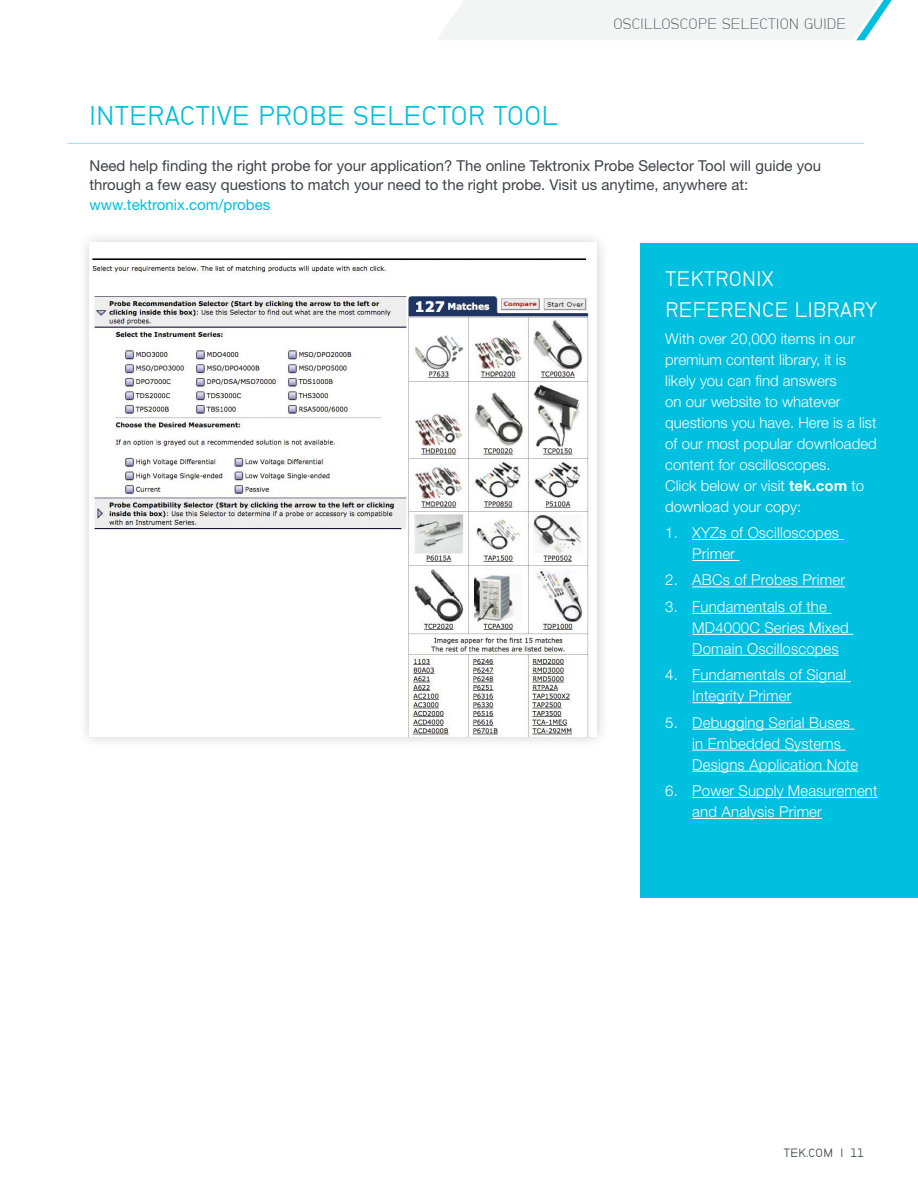
<style>
.page{position:relative;width:918px;height:1188px;background:#fff}
.page>*{position:absolute;margin:0;border:0;box-sizing:border-box;transform-origin:0 0}
.t1{font:27px "NB Grotesk";letter-spacing:.02em;color:#00bfdf}
.t2{font:21px/31.5px "NB Grotesk";letter-spacing:.02em;color:#fff}
.t3{font:300 15px/21px "Helvetica Neue";letter-spacing:.01em;color:#fff}
.t4{font:15px/19.5px "Helvetica Neue";color:#3e434a}
.t5{font:300 15px "NB Grotesk";letter-spacing:.02em;color:#3e434a}
.t6{font:15px "Helvetica Neue";color:#00bfdf}
.t7{font:12px "Neubau Grotesk Nor";letter-spacing:.02em;color:#3e434a}
.s1{font-weight:700}
</style>
<div class="page">
<svg style="left:437px;top:0;width:455px;height:40px"></svg>
<div style="left:78px;top:231px;width:531px;height:517px;background:#000;opacity:.2"></div>
<img style="left:90px;top:243px;width:507px;height:494px">
<hr style="left:68px;top:143px;width:796px;height:1px;background:#9fdbed">
<div style="left:640px;top:243px;width:278px;height:655px;background:#00bfdf"></div>
<hr style="left:692px;top:539px;width:152px;height:1px;background:#fff">
<hr style="left:692px;top:560px;width:47px;height:1px;background:#fff">
<hr style="left:692px;top:587px;width:153px;height:1px;background:#fff">
<hr style="left:692px;top:613px;width:139px;height:1px;background:#fff">
<hr style="left:692px;top:634px;width:161px;height:1px;background:#fff">
<hr style="left:692px;top:655px;width:147px;height:1px;background:#fff">
<hr style="left:692px;top:681px;width:159px;height:1px;background:#fff">
<hr style="left:692px;top:702px;width:100px;height:1px;background:#fff">
<hr style="left:692px;top:729px;width:162px;height:1px;background:#fff">
<hr style="left:692px;top:750px;width:154px;height:1px;background:#fff">
<hr style="left:692px;top:771px;width:166px;height:1px;background:#fff">
<hr style="left:692px;top:797px;width:186px;height:1px;background:#fff">
<hr style="left:692px;top:818px;width:130px;height:1px;background:#fff">
<h1 class="t1" style="left:90px;top:100px;width:469px">INTERACTIVE PROBE SELECTOR TOOL</h1>
<p class="t5" style="left:613px;top:15px;width:234px">OSCILLOSCOPE SELECTION GUIDE</p>
<p class="t4" style="left:90px;top:155px;width:733px">Need help finding the right probe for your application? The online Tektronix Probe Selector Tool will guide you through a few easy questions to match your need to the right probe. Visit us anytime, anywhere at:</p>
<p class="t6" style="left:90px;top:195px;width:182px">www.tektronix.com/probes</p>
<h2 class="t2" style="left:665px;top:262px;width:213px">TEKTRONIX<br>REFERENCE LIBRARY</h2>
<p class="t3" style="left:665px;top:327px;width:213px">With over 20,000 items in our premium content library, it is likely you can find answers<br>on our website to whatever questions you have. Here is a list of our most popular downloaded content for oscilloscopes.<br>Click below or visit <span class="s1">tek.com</span> to download your copy:</p>
<p class="t3" style="left:692px;top:522px;width:148px;text-indent:-27px">1. XYZs of Oscilloscopes<br>Primer</p>
<p class="t3" style="left:665px;top:569px;width:181px">2. ABCs of Probes Primer</p>
<p class="t3" style="left:692px;top:596px;width:158px;text-indent:-27px">3. Fundamentals of the<br>MD4000C Series Mixed<br>Domain Oscilloscopes</p>
<p class="t3" style="left:692px;top:664px;width:156px;text-indent:-27px">4. Fundamentals of Signal<br>Integrity Primer</p>
<p class="t3" style="left:692px;top:711px;width:167px;text-indent:-27px">5. Debugging Serial Buses in Embedded Systems<br>Designs Application Note</p>
<p class="t3" style="left:692px;top:780px;width:187px;text-indent:-27px">6. Power Supply Measurement and Analysis Primer</p>
<p class="t7" style="left:784px;top:1146px;width:82px">TEK.COM | 11</p>
</div>
